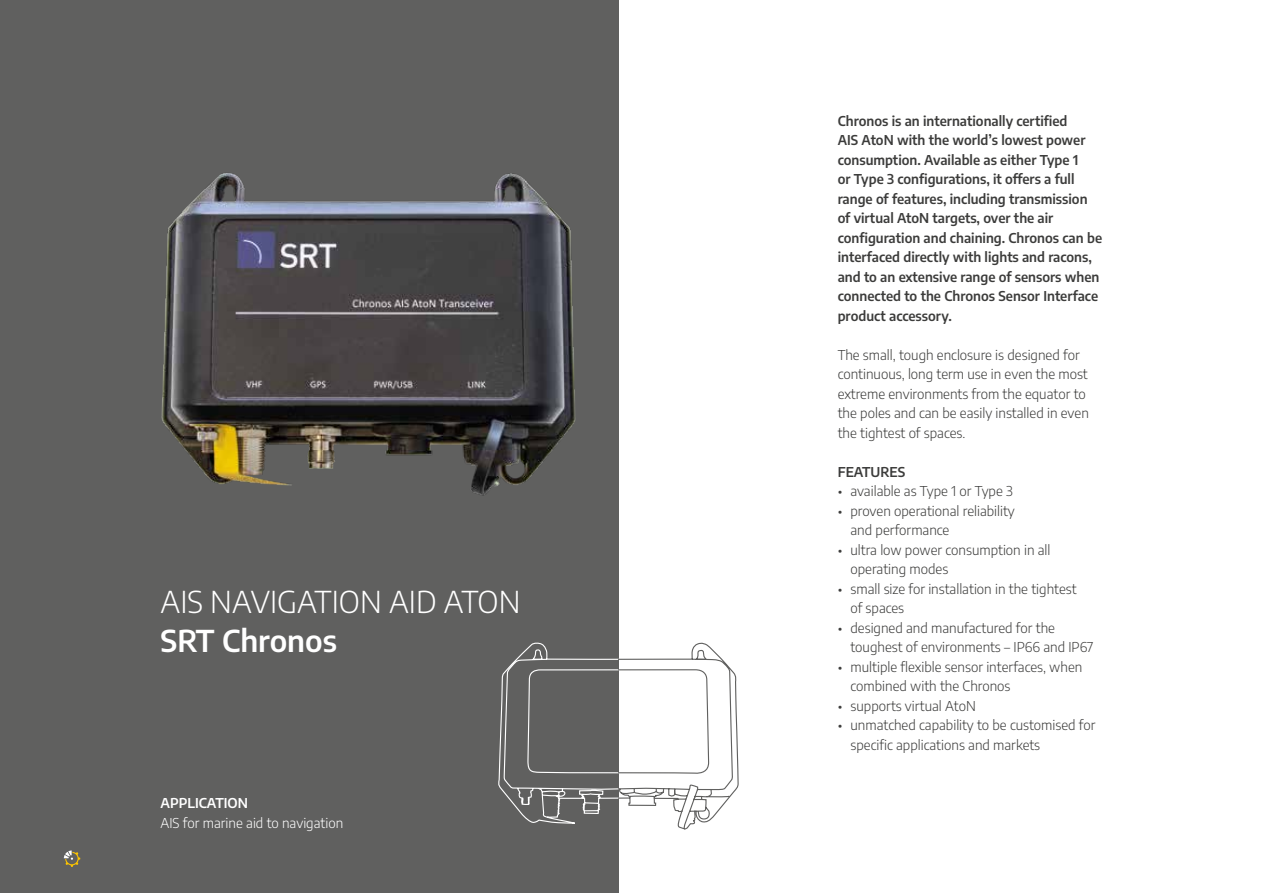
<style>
.page{position:relative;width:1263px;height:893px;background:#fff}
.page>*{position:absolute;margin:0;border:0;box-sizing:border-box;transform-origin:0 0}
.t1{font:300 30px "Encode Sans";color:#fff}
.t2{font:600 30px "Encode Sans";color:#fff}
.t3{font:300 13.5px/19.5px "Encode Sans";color:#3c3c3b}
.t4{font:600 13.5px/19.5px "Encode Sans";color:#3c3c3b}
.t5{font:300 13.5px "Encode Sans";color:#fff}
.t6{font:600 13.5px "Encode Sans";color:#fff}
</style>
<div class="page">
<div style="left:0;top:0;width:619px;height:893px;background:#60605f"></div>
<img style="left:161px;top:173px;width:415px;height:323px">
<svg style="left:498px;top:642px;width:120px;height:182px"></svg>
<svg style="left:618px;top:642px;width:120px;height:188px"></svg>
<svg style="left:64px;top:850px;width:16px;height:17px"></svg>
<h1 class="t1" style="left:161px;top:581px;width:361px">AIS NAVIGATION AID ATON</h1>
<h1 class="t2" style="left:161px;top:620px;width:178px">SRT Chronos</h1>
<p class="t6" style="left:161px;top:794px;width:89px">APPLICATION</p>
<p class="t5" style="left:161px;top:813px;width:184px">AIS for marine aid to navigation</p>
<p class="t4" style="left:838px;top:110px;width:266px">Chronos is an internationally certified<br>AIS AtoN with the world’s lowest power consumption. Available as either Type 1<br>or Type 3 configurations, it offers a full range of features, including transmission of virtual AtoN targets, over the air configuration and chaining. Chronos can be interfaced directly with lights and racons, and to an extensive range of sensors when connected to the Chronos Sensor Interface product accessory.</p>
<p class="t3" style="left:838px;top:344px;width:253px">The small, tough enclosure is designed for continuous, long term use in even the most extreme environments from the equator to the poles and can be easily installed in even the tightest of spaces.</p>
<p class="t4" style="left:838px;top:461px;width:69px">FEATURES</p>
<p class="t3" style="left:838px;top:481px;width:177px">• available as Type 1 or Type 3</p>
<p class="t3" style="left:850px;top:500px;width:166px;text-indent:-13px">• proven operational reliability and performance</p>
<p class="t3" style="left:850px;top:539px;width:202px;text-indent:-13px">• ultra low power consumption in all operating modes</p>
<p class="t3" style="left:850px;top:578px;width:228px;text-indent:-13px">• small size for installation in the tightest of spaces</p>
<p class="t3" style="left:850px;top:617px;width:244px;text-indent:-13px">• designed and manufactured for the toughest of environments – IP66 and IP67</p>
<p class="t3" style="left:850px;top:656px;width:233px;text-indent:-13px">• multiple flexible sensor interfaces, when combined with the Chronos</p>
<p class="t3" style="left:838px;top:695px;width:140px">• supports virtual AtoN</p>
<p class="t3" style="left:850px;top:715px;width:247px;text-indent:-13px">• unmatched capability to be customised for specific applications and markets</p>
</div>
